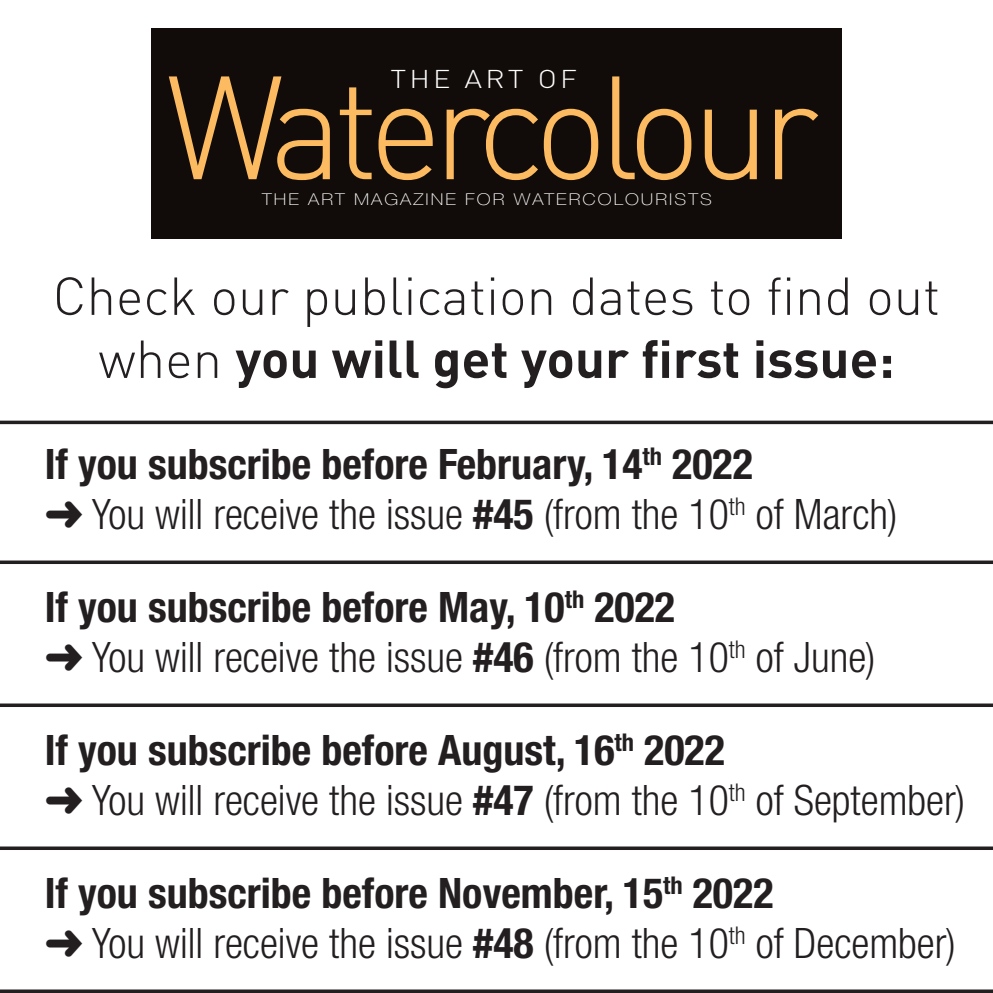
<style>
.page{position:relative;width:993px;height:993px;background:#fff}
.page>*{position:absolute;margin:0;border:0;box-sizing:border-box;transform-origin:0 0}
.t1{font:300 144.2px "DIN";letter-spacing:-.07em;color:#fcba61}
.t2{font:300 52.5px/63px "DIN";color:#231f20;text-align:center}
.t3{font:300 condensed 42px/50.4px "Helvetica Neue";color:#231f20}
.t4{font:300 25.55px "DIN";letter-spacing:.11em;color:#fff;scale:1.15 1}
.t5{font:100 16.45px "Helvetica Neue";letter-spacing:.11em;color:#fff;scale:1.14 1}
.s1{font-weight:700}
</style>
<div class="page">
<div style="left:151px;top:28px;width:690px;height:210px;background:#110c0a"></div>
<svg style="left:0;top:560px;width:992px;height:4px;background:#3f3b3c"></svg>
<hr style="left:0;top:703px;width:992px;height:3px;background:#231f20">
<hr style="left:0;top:846px;width:992px;height:3px;background:#231f20">
<hr style="left:0;top:989px;width:992px;height:3px;background:#231f20">
<svg style="left:0;top:420px;width:992px;height:4px;background:#454243"></svg>
<p class="t4" style="left:390px;top:63px;width:164px">THE ART OF</p>
<h1 class="t1" style="left:166px;top:38px;width:654px">Watercolour</h1>
<p class="t5" style="left:262px;top:190px;width:396px">THE ART MAGAZINE FOR WATERCOLOURISTS</p>
<p class="t2" style="left:53px;top:264px;width:888px">Check our publication dates to find out when <span class="s1">you will get your first issue:</span></p>
<p class="t3" style="left:45px;top:438px;width:854px"><span class="s1">If you subscribe before February, 14</span><sup>th</sup> <span class="s1">2022<br></span>➜ You will receive the issue <span class="s1">#45</span> (from the 10<sup>th</sup> of March)</p>
<p class="t3" style="left:45px;top:581px;width:832px"><span class="s1">If you subscribe before May, 10</span><sup>th</sup> <span class="s1">2022<br></span>➜ You will receive the issue <span class="s1">#46</span> (from the 10<sup>th</sup> of June)</p>
<p class="t3" style="left:45px;top:723px;width:921px"><span class="s1">If you subscribe before August, 16</span><sup>th</sup> <span class="s1">2022<br></span>➜ You will receive the issue <span class="s1">#47</span> (from the 10<sup>th</sup> of September)</p>
<p class="t3" style="left:45px;top:866px;width:912px"><span class="s1">If you subscribe before November, 15</span><sup>th</sup> <span class="s1">2022<br></span>➜ You will receive the issue <span class="s1">#48</span> (from the 10<sup>th</sup> of December)</p>
</div>
